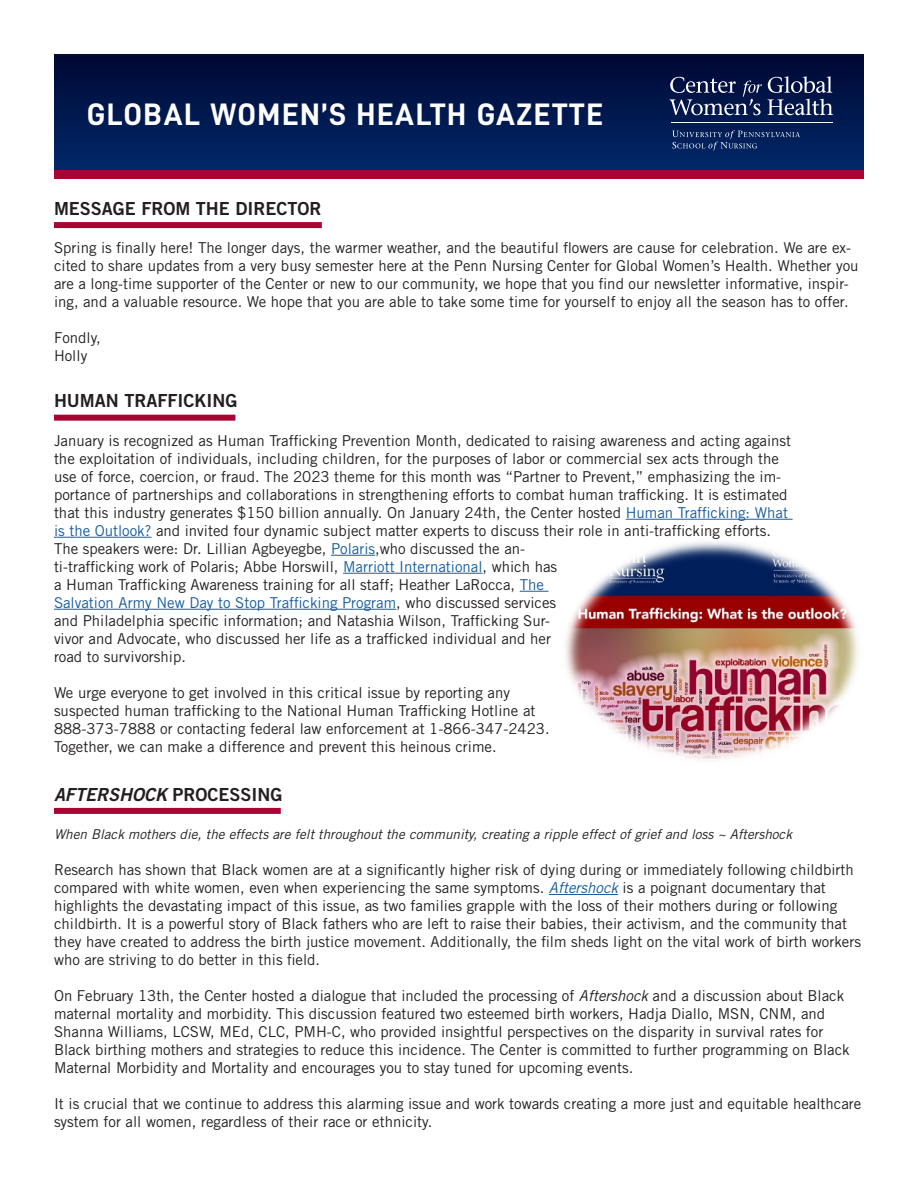
<style>
.page{position:relative;width:918px;height:1188px;background:#fff}
.page>*{position:absolute;margin:0;border:0;box-sizing:border-box;transform-origin:0 0}
.t1{font:31.2px "D DIN Bold";letter-spacing:.055em;color:#fff}
.t2{font:18px "Trade Gothic LT Std Bd 2";color:#231f20}
.t3{font:18px "Trade Gothic LT Std Bd 2 Obl";color:#231f20}
.t4{font:15px/18px "Trade Gothic LT Std";color:#231f20}
.t5{font:italic 13.5px "Trade Gothic LT Std";color:#231f20}
.s1{color:#175d9e}
.s2{font-family:"Trade Gothic LT Std Bd 2"}
.s3{font-style:italic;color:#175d9e}
.s4{font-style:italic}
</style>
<div class="page">
<div style="left:54px;top:54px;width:810px;height:124px;background:linear-gradient(to bottom,#000833,#012c6c)"></div>
<div style="left:54px;top:170px;width:810px;height:8px;background:#a90533"></div>
<svg style="left:768px;top:76px;width:64px;height:17px"></svg>
<svg style="left:669px;top:77px;width:93px;height:39px;background:#31416a"></svg>
<svg style="left:768px;top:99px;width:65px;height:17px"></svg>
<hr style="left:672px;top:123px;width:161px;height:1px;background:#fff">
<svg style="left:672px;top:130px;width:128px;height:21px;background:#19356a"></svg>
<hr style="left:626px;top:519px;width:167px;height:1px;background:#175d9e">
<hr style="left:54px;top:537px;width:97px;height:1px;background:#175d9e">
<hr style="left:331px;top:555px;width:44px;height:1px;background:#175d9e">
<hr style="left:343px;top:573px;width:140px;height:1px;background:#175d9e">
<svg style="left:520px;top:591px;width:29px;height:1px"></svg>
<hr style="left:54px;top:609px;width:342px;height:1px;background:#175d9e">
<div style="left:54px;top:415px;width:181px;height:6px;background:#a90533"></div>
<div style="left:54px;top:808px;width:227px;height:6px;background:#a90533"></div>
<div style="left:54px;top:222px;width:268px;height:6px;background:#a90533"></div>
<img style="left:565px;top:542px;width:294px;height:217px">
<hr style="left:549px;top:894px;width:69px;height:1px;background:#175d9e">
<h1 class="t1" style="left:87px;top:97px;width:517px">GLOBAL WOMEN’S HEALTH GAZETTE</h1>
<p class="t2" style="left:54px;top:197px;width:269px">MESSAGE FROM THE DIRECTOR</p>
<p class="t4" style="left:54px;top:239px;width:806px">Spring is finally here! The longer days, the warmer weather, and the beautiful flowers are cause for celebration. We are ex&shy;cited to share updates from a very busy semester here at the Penn Nursing Center for Global Women’s Health. Whether you are a long-time supporter of the Center or new to our community, we hope that you find our newsletter informative, inspir&shy;ing, and a valuable resource. We hope that you are able to take some time for yourself to enjoy all the season has to offer.</p>
<p class="t4" style="left:54px;top:329px;width:48px">Fondly,</p>
<p class="t4" style="left:54px;top:347px;width:35px">Holly</p>
<p class="t2" style="left:54px;top:390px;width:185px">HUMAN TRAFFICKING</p>
<p class="t4" style="left:54px;top:431px;width:739px">January is recognized as Human Trafficking Prevention Month, dedicated to raising awareness and acting against the exploitation of individuals, including children, for the purposes of labor or commercial sex acts through the use of force, coercion, or fraud. The 2023 theme for this month was “Partner to Prevent,” emphasizing the im&shy;portance of partnerships and collaborations in strengthening efforts to combat human trafficking. It is estimated that this industry generates $150 billion annually. On January 24th, the Center hosted <span class="s1">Human Trafficking: What is the Outlook?</span> and invited four dynamic subject matter experts to discuss their role in anti-trafficking efforts.<br>The speakers were: Dr. Lillian Agbeyegbe, <span class="s1">Polaris</span>,who discussed the an-<br>ti-trafficking work of Polaris; Abbe Horswill, <span class="s1">Marriott International</span>, which has<br>a Human Trafficking Awareness training for all staff; Heather LaRocca, <span class="s1">The<br>Salvation Army New Day to Stop Trafficking Program</span>, who discussed services<br>and Philadelphia specific information; and Natashia Wilson, Trafficking Sur-<br>vivor and Advocate, who discussed her life as a trafficked individual and her<br>road to survivorship.</p>
<p class="t4" style="left:54px;top:683px;width:497px">We urge everyone to get involved in this critical issue by reporting any suspected human trafficking to the National Human Trafficking Hotline at 888-373-7888 or contacting federal law enforcement at 1-866-347-2423.<br>Together, we can make a difference and prevent this heinous crime.</p>
<p class="t3" style="left:54px;top:783px;width:230px">AFTERSHOCK <span class="s2">PROCESSING</span></p>
<p class="t5" style="left:54px;top:826px;width:740px">When Black mothers die, the effects are felt throughout the community, creating a ripple effect of grief and loss ~ Aftershock</p>
<p class="t4" style="left:54px;top:860px;width:809px">Research has shown that Black women are at a significantly higher risk of dying during or immediately following childbirth compared with white women, even when experiencing the same symptoms. <span class="s3">Aftershock</span> is a poignant documentary that highlights the devastating impact of this issue, as two families grapple with the loss of their mothers during or following childbirth. It is a powerful story of Black fathers who are left to raise their babies, their activism, and the community that they have created to address the birth justice movement. Additionally, the film sheds light on the vital work of birth workers who are striving to do better in this field.</p>
<p class="t4" style="left:54px;top:986px;width:797px">On February 13th, the Center hosted a dialogue that included the processing of <span class="s4">Aftershock</span> and a discussion about Black maternal mortality and morbidity. This discussion featured two esteemed birth workers, Hadja Diallo, MSN, CNM, and Shanna Williams, LCSW, MEd, CLC, PMH-C, who provided insightful perspectives on the disparity in survival rates for Black birthing mothers and strategies to reduce this incidence. The Center is committed to further programming on Black Maternal Morbidity and Mortality and encourages you to stay tuned for upcoming events.</p>
<p class="t4" style="left:54px;top:1094px;width:809px">It is crucial that we continue to address this alarming issue and work towards creating a more just and equitable healthcare system for all women, regardless of their race or ethnicity.</p>
</div>
